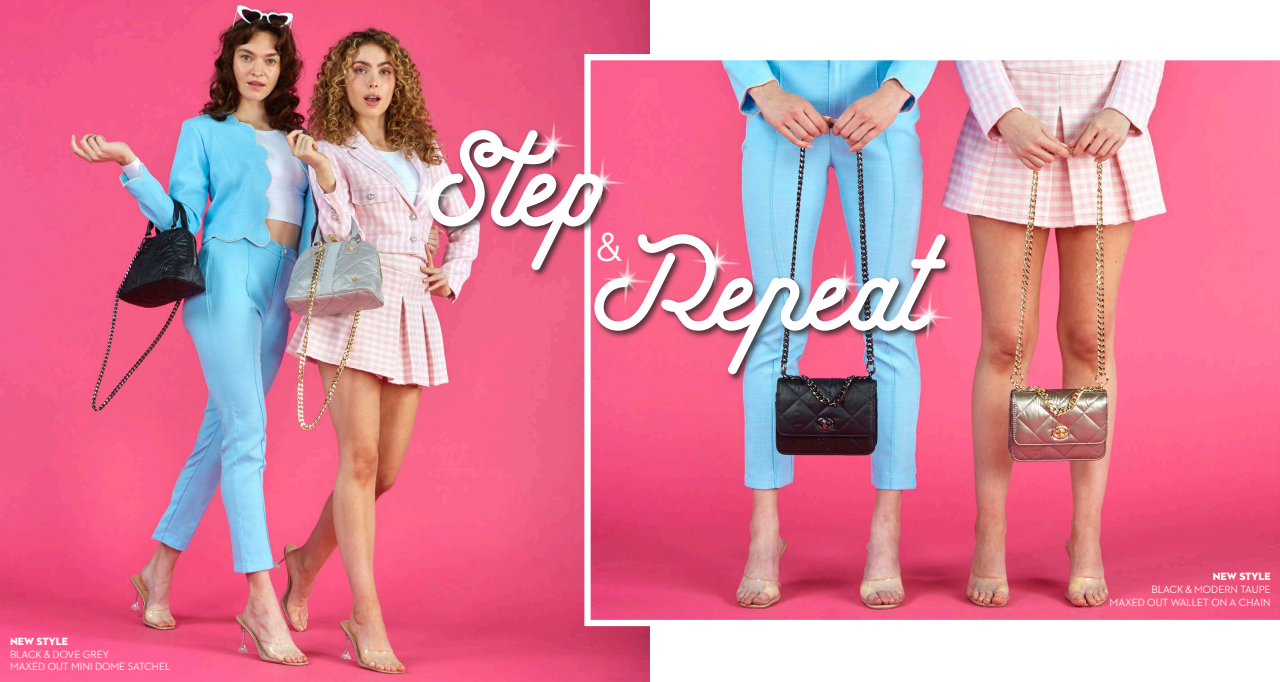
<style>
.page{position:relative;width:1280px;height:682px;background:#fff}
.page>*{position:absolute;margin:0;border:0;box-sizing:border-box;transform-origin:0 0}
.t1{font:700 155.31px "The Wild Things Script";letter-spacing:.05em;color:#fff}
.t2{font:500 41.44px "Neutraface 2 Display";color:#fff}
.t3{font:500 10.69px "Neutraface 2 Display";color:#fff}
.t4{font:10.69px "Neutraface 2 Display Titling";color:#fff}
</style>
<div class="page">
<img style="left:0;top:0;width:650px;height:681px">
<img style="left:584px;top:54px;width:696px;height:571px">
<div style="left:426px;top:127px;width:186px;height:152px;background:#231f20;opacity:.75"></div>
<img style="left:531px;top:114px;width:148px;height:148px">
<div style="left:591px;top:231px;width:363px;height:152px;background:#231f20;opacity:.75"></div>
<img style="left:482px;top:77px;width:149px;height:148px">
<img style="left:358px;top:127px;width:149px;height:148px">
<img style="left:557px;top:213px;width:148px;height:148px">
<img style="left:646px;top:195px;width:148px;height:148px">
<img style="left:774px;top:216px;width:148px;height:148px">
<img style="left:859px;top:249px;width:148px;height:148px">
<p class="t4" style="left:10px;top:634px;width:59px">NEW STYLE</p>
<p class="t3" style="left:10px;top:647px;width:101px">BLACK &amp; DOVE GREY</p>
<p class="t3" style="left:10px;top:660px;width:162px">MAXED OUT MINI DOME SATCHEL</p>
<p class="t1" style="left:423px;top:105px;width:169px">Step</p>
<p class="t2" style="left:596px;top:224px;width:28px">&amp;</p>
<p class="t1" style="left:588px;top:209px;width:343px">Repeat</p>
<p class="t4" style="left:1213px;top:569px;width:59px">NEW STYLE</p>
<p class="t3" style="left:1152px;top:583px;width:121px">BLACK &amp; MODERN TAUPE</p>
<p class="t3" style="left:1110px;top:596px;width:163px">MAXED OUT WALLET ON A CHAIN</p>
</div>
